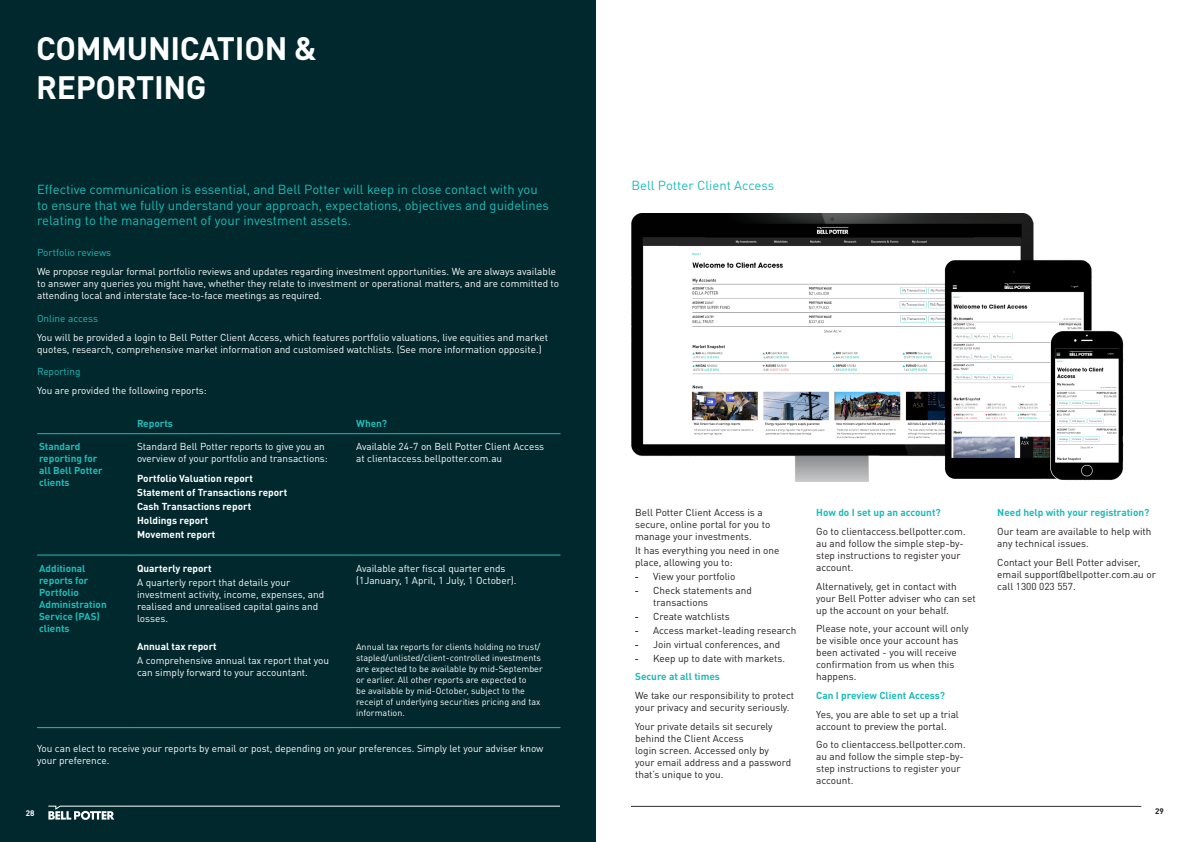
<style>
.page{position:relative;width:1191px;height:842px;background:#fff}
.page>*{position:absolute;margin:0;border:0;box-sizing:border-box;transform-origin:0 0}
.t1{font:700 32px/38.4px "DINOT";letter-spacing:-.01em;color:#fff}
.t2{font:13px/15.6px "DINOT";color:#1dbcb8}
.t3{font:10px/12px "DINOT";color:#231f20}
.t4{font:10px/12px "DINOT";color:#fff}
.t5{font:700 10px/12px "DINOT";color:#1dbcb8}
.t6{font:700 10px "DINOT";color:#fff}
.t7{font:10px "DINOT";color:#1dbcb8}
.t8{font:9px/11px "DINOT";color:#fff}
.t9{font:700 8px "DINOT";color:#fff}
.t10{font:700 8px "DINOT";color:#231f20}
.s1{font-family:"Arial"}
</style>
<div class="page">
<div style="left:0;top:0;width:595px;height:842px;background:#00282d"></div>
<svg style="left:631px;top:806px;width:510px;height:1px"></svg>
<svg style="left:48px;top:806px;width:511px;height:14px"></svg>
<hr style="left:37px;top:433px;width:98px;height:1px;background:#1dbcb8">
<hr style="left:135px;top:433px;width:219px;height:1px;background:#1dbcb8">
<hr style="left:354px;top:433px;width:206px;height:1px;background:#1dbcb8">
<hr style="left:37px;top:555px;width:98px;height:1px;background:#1dbcb8">
<hr style="left:135px;top:555px;width:219px;height:1px;background:#1dbcb8">
<hr style="left:354px;top:555px;width:206px;height:1px;background:#1dbcb8">
<hr style="left:37px;top:727px;width:98px;height:1px;background:#1dbcb8">
<hr style="left:135px;top:727px;width:219px;height:1px;background:#1dbcb8">
<hr style="left:354px;top:727px;width:206px;height:1px;background:#1dbcb8">
<img style="left:631px;top:213px;width:493px;height:269px">
<p class="t1" style="left:36px;top:29px;width:282px">COMMUNICATION &amp;<br>REPORTING</p>
<p class="t2" style="left:37px;top:181px;width:513px">Effective communication is essential, and Bell Potter will keep in close contact with you to ensure that we fully understand your approach, expectations, objectives and guidelines relating to the management of your investment assets.</p>
<p class="t7" style="left:37px;top:246px;width:76px">Portfolio reviews</p>
<p class="t4" style="left:37px;top:265px;width:523px">We propose regular formal portfolio reviews and updates regarding investment opportunities. We are always available to answer any queries you might have, whether they relate to investment or operational matters, and are committed to attending local and interstate face-to-face meetings as required.</p>
<p class="t7" style="left:37px;top:312px;width:62px">Online access</p>
<p class="t4" style="left:37px;top:331px;width:512px">You will be provided a login to Bell Potter Client Access, which features portfolio valuations, live equities and market quotes, research, comprehensive market information and customised watchlists. (See more information opposite.)</p>
<p class="t7" style="left:37px;top:365px;width:45px">Reporting</p>
<p class="t4" style="left:37px;top:384px;width:171px">You are provided the following reports:</p>
<p class="t5" style="left:137px;top:417px;width:37px">Reports</p>
<p class="t5" style="left:356px;top:417px;width:33px">When?</p>
<p class="t5" style="left:39px;top:440px;width:65px">Standard reporting for all Bell Potter clients</p>
<p class="t4" style="left:137px;top:441px;width:192px">Standard Bell Potter reports to give you an overview of your portfolio and transactions:</p>
<p class="t4" style="left:356px;top:441px;width:190px">Available 24-7 on Bell Potter Client Access at clientaccess.bellpotter.com.au</p>
<p class="t6" style="left:137px;top:472px;width:117px">Portfolio Valuation report</p>
<p class="t6" style="left:137px;top:486px;width:152px">Statement of Transactions report</p>
<p class="t6" style="left:137px;top:500px;width:116px">Cash Transactions report</p>
<p class="t6" style="left:137px;top:514px;width:73px">Holdings report</p>
<p class="t6" style="left:137px;top:528px;width:80px">Movement report</p>
<p class="t5" style="left:39px;top:562px;width:69px">Additional reports for<br>Portfolio<br>Administration<br>Service (PAS) clients</p>
<p class="t6" style="left:137px;top:561px;width:76px">Quarterly report</p>
<p class="t4" style="left:137px;top:576px;width:189px">A quarterly report that details your investment activity, income, expenses, and realised and unrealised capital gains and losses.</p>
<p class="t4" style="left:356px;top:562px;width:162px">Available after fiscal quarter ends (1January, 1 April, 1 July, 1 October).</p>
<p class="t8" style="left:356px;top:641px;width:188px">Annual tax reports for clients holding no trust/ stapled/unlisted/client-controlled investments are expected to be available by mid-September or earlier. All other reports are expected to<br>be available by mid-October, subject to the receipt of underlying securities pricing and tax information.</p>
<p class="t4" style="left:37px;top:742px;width:508px">You can elect to receive your reports by email or post, depending on your preferences. Simply let your adviser know your preference.</p>
<p class="t6" style="left:137px;top:640px;width:81px">Annual tax report</p>
<p class="t4" style="left:137px;top:655px;width:194px">A comprehensive annual tax report that you can simply forward to your accountant.</p>
<p class="t2" style="left:631px;top:177px;width:144px">Bell Potter Client Access</p>
<p class="t3" style="left:635px;top:506px;width:137px">Bell Potter Client Access is a secure, online portal for you to manage your investments.</p>
<p class="t3" style="left:635px;top:544px;width:146px">It has everything you need in one place, allowing you to:</p>
<p class="t3" style="left:635px;top:570px;width:102px"><span class="s1">-</span> View your portfolio</p>
<p class="t3" style="left:653px;top:584px;width:100px;text-indent:-18px"><span class="s1">-</span> Check statements and transactions</p>
<p class="t3" style="left:635px;top:610px;width:96px"><span class="s1">-</span> Create watchlists</p>
<p class="t3" style="left:635px;top:624px;width:163px"><span class="s1">-</span> Access market-leading research</p>
<p class="t3" style="left:635px;top:638px;width:147px"><span class="s1">-</span> Join virtual conferences, and</p>
<p class="t3" style="left:635px;top:652px;width:151px"><span class="s1">-</span> Keep up to date with markets.</p>
<p class="t5" style="left:635px;top:670px;width:86px">Secure at all times</p>
<p class="t3" style="left:635px;top:689px;width:161px">We take our responsibility to protect your privacy and security seriously.</p>
<p class="t3" style="left:635px;top:720px;width:157px">Your private details sit securely behind the Client Access<br>login screen. Accessed only by<br>your email address and a password that’s unique to you.</p>
<p class="t5" style="left:816px;top:506px;width:126px">How do I set up an account?</p>
<p class="t3" style="left:816px;top:525px;width:151px">Go to clientaccess.bellpotter.com. au and follow the simple step-by&shy;step instructions to register your account.</p>
<p class="t3" style="left:816px;top:580px;width:161px">Alternatively, get in contact with your Bell Potter adviser who can set up the account on your behalf.</p>
<p class="t3" style="left:816px;top:622px;width:154px">Please note, your account will only be visible once your account has been activated - you will receive confirmation from us when this happens.</p>
<p class="t5" style="left:816px;top:689px;width:130px">Can I preview Client Access?</p>
<p class="t3" style="left:816px;top:708px;width:144px">Yes, you are able to set up a trial account to preview the portal.</p>
<p class="t3" style="left:816px;top:738px;width:151px">Go to clientaccess.bellpotter.com. au and follow the simple step-by&shy;step instructions to register your account.</p>
<p class="t5" style="left:997px;top:506px;width:154px">Need help with your registration?</p>
<p class="t3" style="left:997px;top:525px;width:156px">Our team are available to help with any technical issues.</p>
<p class="t3" style="left:997px;top:556px;width:160px">Contact your Bell Potter adviser, email support@bellpotter.com.au or call 1300 023 557.</p>
<p class="t9" style="left:26px;top:808px;width:10px">28</p>
<p class="t10" style="left:1155px;top:806px;width:10px">29</p>
</div>
